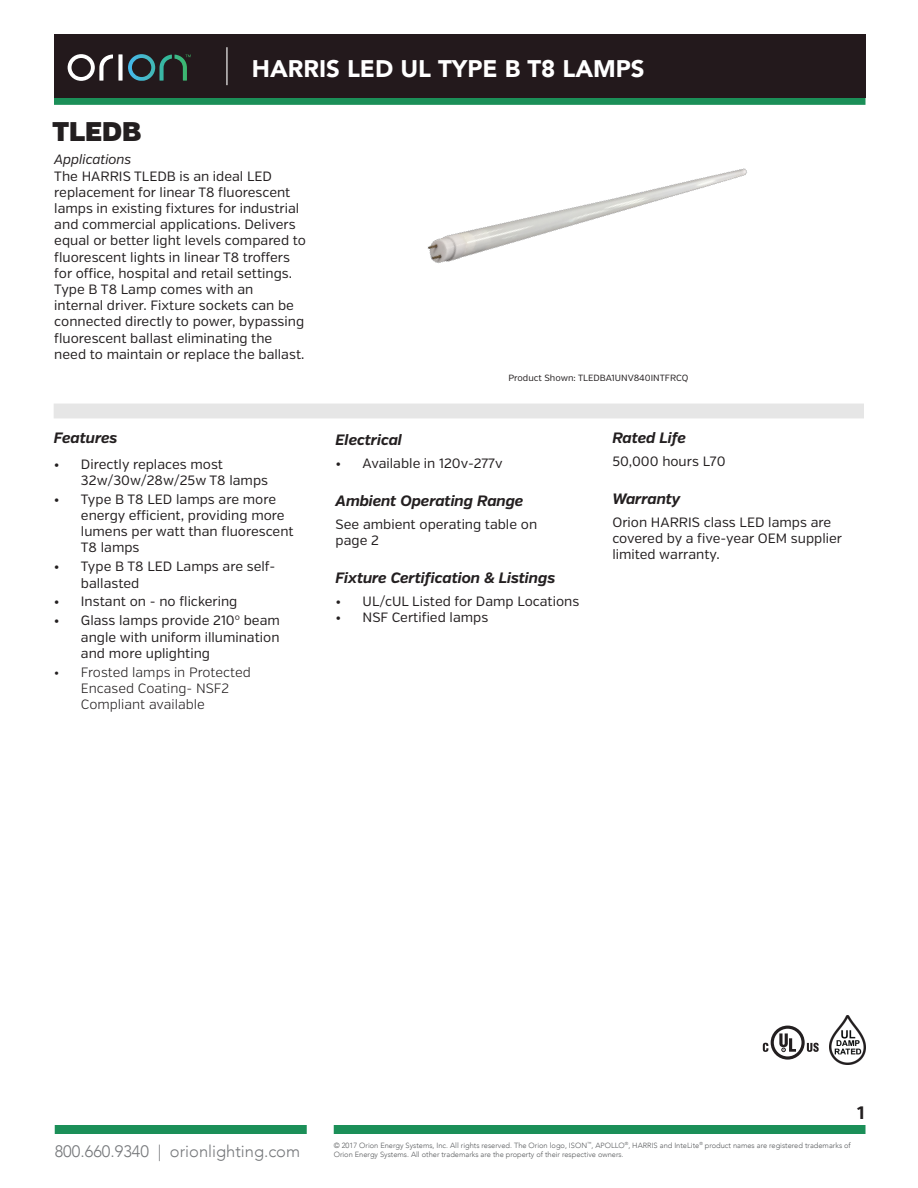
<style>
.page{position:relative;width:918px;height:1188px;background:#fff}
.page>*{position:absolute;margin:0;border:0;box-sizing:border-box;transform-origin:0 0}
.H1___Verb_Ultra_18pt{font:27px "Verb Ultra";color:#231f20}
.PRODUCT_NAME___Aveni{font:900 24px "Avenir";color:#fff}
.H1___Verb_Ultra_18pt-2{font:700 18px "Verb";color:#231f20}
.t1{font:300 16.5px "Avenir";color:#76787b}
.H4_Feature_Titles{font:italic 700 15px "Verb";letter-spacing:-.01em;color:#231f20}
.Paragraph___Verb_reg{font:italic 700 15px "Verb";letter-spacing:-.01em;color:#231f20}
.Paragraph___Verb_reg-2{font:13.5px/16.2px "Verb";color:#231f20}
.t2{font:300 13.5px/16.2px "Verb";color:#231f20}
.H4_Feature_Titles-2{font:italic 13.5px "Verb";letter-spacing:-.01em;color:#231f20}
.H1___Verb_Ultra_18pt-3{font:9px "Verb";color:#231f20}
.t3{font:300 7.5px "Avenir";color:#585a5c}
.s1{font-weight:300}
</style>
<div class="page">
<div style="left:54px;top:96px;width:812px;height:9px;background:#1b8f58"></div>
<div style="left:54px;top:34px;width:812px;height:63px;background:#23191c"></div>
<svg style="left:68px;top:54px;width:45px;height:27px"></svg>
<div style="left:118px;top:54px;width:5px;height:27px;background:#fff"></div>
<svg style="left:128px;top:54px;width:63px;height:27px"></svg>
<hr style="left:226px;top:47px;width:2px;height:38px;background:#fff">
<div style="left:55px;top:1125px;width:252px;height:9px;background:#1b8f58"></div>
<div style="left:334px;top:1125px;width:532px;height:9px;background:#1b8f58"></div>
<div style="left:54px;top:404px;width:810px;height:14px;background:#e6e6e6"></div>
<svg style="left:763px;top:1026px;width:56px;height:34px"></svg>
<img style="left:830px;top:1016px;width:35px;height:48px">
<img style="left:347px;top:97px;width:465px;height:307px">
<p class="PRODUCT_NAME___Aveni" style="left:252px;top:48px;width:394px">HARRIS LED UL TYPE B T8 LAMPS</p>
<p class="H1___Verb_Ultra_18pt" style="left:52px;top:115px;width:90px">TLEDB</p>
<p class="H4_Feature_Titles-2" style="left:54px;top:152px;width:79px">Applications</p>
<p class="Paragraph___Verb_reg-2" style="left:54px;top:168px;width:253px">The HARRIS TLEDB is an ideal LED replacement for linear T8 fluorescent lamps in existing fixtures for industrial and commercial applications. Delivers equal or better light levels compared to fluorescent lights in linear T8 troffers for office, hospital and retail settings.<br>Type B T8 Lamp comes with an<br>internal driver. Fixture sockets can be connected directly to power, bypassing fluorescent ballast eliminating the need to maintain or replace the ballast.</p>
<p class="H4_Feature_Titles" style="left:54px;top:429px;width:65px">Features</p>
<p class="Paragraph___Verb_reg-2" style="left:81px;top:456px;width:189px;text-indent:-27px">• Directly replaces most<br>32w/30w/28w/25w T8 lamps</p>
<p class="Paragraph___Verb_reg-2" style="left:81px;top:491px;width:214px;text-indent:-27px">• Type B T8 LED lamps are more energy efficient, providing more lumens per watt than fluorescent<br>T8 lamps</p>
<p class="Paragraph___Verb_reg-2" style="left:81px;top:559px;width:196px;text-indent:-27px">• Type B T8 LED Lamps are self&shy;ballasted</p>
<p class="Paragraph___Verb_reg-2" style="left:54px;top:594px;width:185px">• Instant on - no flickering</p>
<p class="Paragraph___Verb_reg-2" style="left:81px;top:613px;width:200px;text-align:justify;text-indent:-27px">• Glass lamps provide 210<span class="s1">º</span> beam angle with uniform illumination and more uplighting</p>
<p class="t2" style="left:81px;top:664px;width:171px;text-indent:-27px">• Frosted lamps in Protected<br>Encased Coating- NSF2<br>Compliant available</p>
<p class="H1___Verb_Ultra_18pt-3" style="left:508px;top:372px;width:182px">Product Shown: TLEDBA1UNV840INTFRCQ</p>
<p class="H4_Feature_Titles" style="left:336px;top:431px;width:68px">Electrical</p>
<p class="Paragraph___Verb_reg-2" style="left:336px;top:455px;width:168px">• Available in 120v-277v</p>
<p class="H4_Feature_Titles" style="left:336px;top:492px;width:189px">Ambient Operating Range</p>
<p class="Paragraph___Verb_reg-2" style="left:336px;top:516px;width:203px">See ambient operating table on</p>
<p class="Paragraph___Verb_reg-2" style="left:336px;top:533px;width:45px">page 2</p>
<p class="Paragraph___Verb_reg" style="left:336px;top:569px;width:221px">Fixture Certification &amp; Listings</p>
<p class="Paragraph___Verb_reg-2" style="left:336px;top:593px;width:245px">• UL/cUL Listed for Damp Locations</p>
<p class="Paragraph___Verb_reg-2" style="left:336px;top:610px;width:154px">• NSF Certified lamps</p>
<p class="H4_Feature_Titles" style="left:612px;top:429px;width:75px">Rated Life</p>
<p class="Paragraph___Verb_reg-2" style="left:612px;top:453px;width:115px">50,000 hours L70</p>
<p class="H4_Feature_Titles" style="left:612px;top:490px;width:70px">Warranty</p>
<p class="Paragraph___Verb_reg-2" style="left:612px;top:514px;width:231px">Orion HARRIS class LED lamps are covered by a five-year OEM supplier limited warranty.</p>
<p class="H1___Verb_Ultra_18pt-2" style="left:857px;top:1101px;width:9px">1</p>
<p class="t3" style="left:334px;top:1140px;width:519px">© 2017 Orion Energy Systems, Inc. All rights reserved. The Orion logo, ISON<sup>™</sup>, APOLLO<sup>®</sup>, HARRIS and InteLite<sup>®</sup> product names are registered trademarks of</p>
<p class="t1" style="left:55px;top:1141px;width:247px">800.660.9340 | orionlighting.com</p>
<p class="t3" style="left:334px;top:1149px;width:292px">Orion Energy Systems. All other trademarks are the property of their respective owners.</p>
</div>
